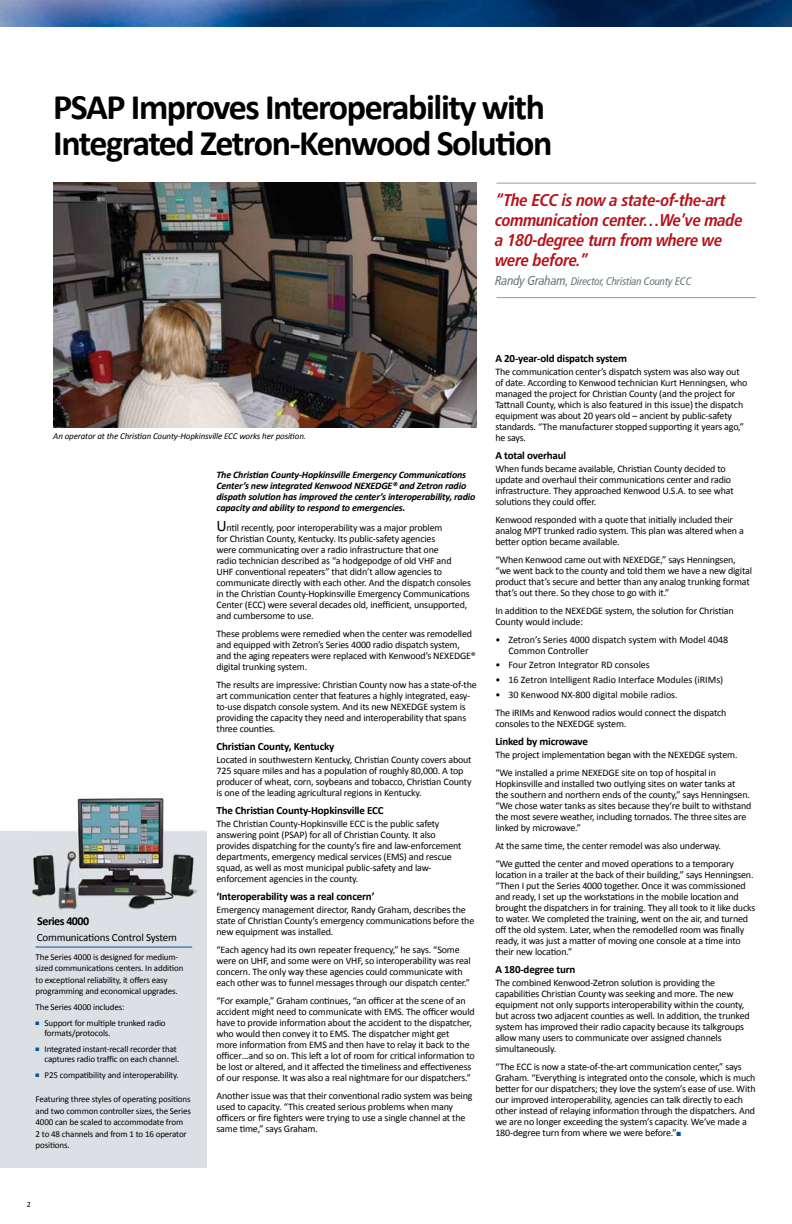
<style>
.page{position:relative;width:792px;height:1224px;background:#fff}
.page>*{position:absolute;margin:0;border:0;box-sizing:border-box;transform-origin:0 0}
.t1{font:700 36px/36px "Calibri";letter-spacing:-.04em;color:#000}
.t2{font:italic 700 condensed 17px/20px "Frutiger LT Pro";letter-spacing:-.025em;color:#b5121b}
.t3{font:700 12px "Calibri";letter-spacing:-.04em;color:#000}
.t4{font:700 11px "Calibri";letter-spacing:-.015em;color:#000}
.t5{font:italic condensed 11px "Frutiger LT Pro";letter-spacing:-.015em;color:#6b767c}
.t6{font:11px "Calibri";letter-spacing:-.015em;color:#000}
.t7{font:10px/11px "Calibri";letter-spacing:-.015em;color:#000}
.t8{font:italic 700 10px/11px "Calibri";letter-spacing:-.015em;color:#000}
.t9{font:9px/11.5px "Calibri";letter-spacing:-.015em;color:#000}
.t10{font:italic 9px "Calibri";letter-spacing:-.015em;color:#000}
.t11{font:8px "Calibri";color:#000}
.s1{font-size:13px}
.s2{color:#00539b}
.s3{font-size:16px}
</style>
<div class="page">
<img style="left:0;top:0;width:792px;height:27px">
<img style="left:0;top:798px;width:207px;height:370px">
<hr style="left:36px;top:947px;width:156px;height:1px;background:#00539b">
<hr style="left:497px;top:297px;width:259px;height:1px;background:#949ca1">
<hr style="left:497px;top:183px;width:259px;height:1px;background:#949ca1">
<img style="left:53px;top:183px;width:424px;height:245px">
<h1 class="t1" style="left:53px;top:87px;width:501px">PSAP Improves Interoperability with<br>Integrated Zetron-Kenwood Solution</h1>
<h2 class="t2" style="left:495px;top:190px;width:249px">“The ECC is now a state-of-the-art communication center…We’ve made a 180-degree turn from where we were before.”</h2>
<p class="t5" style="left:495px;top:275px;width:198px"><span class="s1">Randy Graham,</span> Director, Christian County ECC</p>
<p class="t10" style="left:53px;top:431px;width:254px">An operator at the Christian County-Hopkinsville ECC works her position.</p>
<p class="t3" style="left:37px;top:914px;width:53px">Series 4000</p>
<p class="t6" style="left:37px;top:931px;width:142px">Communications Control System</p>
<p class="t9" style="left:36px;top:951px;width:149px">The Series 4000 is designed for medium&shy;sized communications centers. In addition to exceptional reliability, it offers easy programming and economical upgrades.</p>
<p class="t9" style="left:36px;top:1001px;width:91px">The Series 4000 includes:</p>
<p class="t9" style="left:45px;top:1018px;width:123px;line-height:10px;text-indent:-9px"><span class="s2">■</span> Support for multiple trunked radio formats/protocols.</p>
<p class="t9" style="left:36px;top:1044px;width:145px;line-height:10px;text-align:right"><span class="s2">■</span> I ntegrated instant-recall recorder that captures radio traffic on each channel.</p>
<p class="t9" style="left:36px;top:1069px;width:145px"><span class="s2">■</span> P25 compatibility and interoperability.</p>
<p class="t9" style="left:36px;top:1093px;width:157px">Featuring three styles of operating positions and two common controller sizes, the Series 4000 can be scaled to accommodate from<br>2 to 48 channels and from 1 to 16 operator positions.</p>
<p class="t8" style="left:216px;top:468px;width:260px">The Christian County-Hopkinsville Emergency Communications Center’s new integrated Kenwood NEXEDGE® and Zetron radio dispath solution has improved the center’s interoperability, radio capacity and ability to respond to emergencies.</p>
<p class="t7" style="left:216px;top:521px;width:256px"><span class="s3">U</span>ntil recently, poor interoperability was a major problem<br>for Christian County, Kentucky. Its public-safety agencies<br>were communicating over a radio infrastructure that one<br>radio technician described as “a hodgepodge of old VHF and UHF conventional repeaters” that didn’t allow agencies to communicate directly with each other. And the dispatch consoles in the Christian County-Hopkinsville Emergency Communications Center (ECC) were several decades old, inefficient, unsupported, and cumbersome to use.</p>
<p class="t7" style="left:216px;top:627px;width:261px">These problems were remedied when the center was remodelled and equipped with Zetron’s Series 4000 radio dispatch system, and the aging repeaters were replaced with Kenwood’s NEXEDGE® digital trunking system.</p>
<p class="t7" style="left:216px;top:678px;width:262px">The results are impressive: Christian County now has a state-of-the art communication center that features a highly integrated, easy&shy;to-use dispatch console system. And its new NEXEDGE system is providing the capacity they need and interoperability that spans three counties.</p>
<p class="t4" style="left:216px;top:739px;width:119px">Christian County, Kentucky</p>
<p class="t7" style="left:216px;top:753px;width:257px">Located in southwestern Kentucky, Christian County covers about 725 square miles and has a population of roughly 80,000. A top producer of wheat, corn, soybeans and tobacco, Christian County is one of the leading agricultural regions in Kentucky.</p>
<p class="t4" style="left:216px;top:803px;width:169px">The Christian County-Hopkinsville ECC</p>
<p class="t7" style="left:216px;top:817px;width:247px">The Christian County-Hopkinsville ECC is the public safety answering point (PSAP) for all of Christian County. It also provides dispatching for the county’s fire and law-enforcement departments, emergency medical services (EMS) and rescue squad, as well as most municipal public-safety and law&shy;enforcement agencies in the county.</p>
<p class="t4" style="left:216px;top:889px;width:160px">‘Interoperability was a real concern’</p>
<p class="t7" style="left:216px;top:903px;width:259px">Emergency management director, Randy Graham, describes the state of Christian County’s emergency communications before the new equipment was installed.</p>
<p class="t7" style="left:216px;top:943px;width:256px">“Each agency had its own repeater frequency,” he says. “Some were on UHF, and some were on VHF, so interoperability was real concern. The only way these agencies could communicate with each other was to funnel messages through our dispatch center.”</p>
<p class="t7" style="left:216px;top:994px;width:260px">“For example,” Graham continues, “an officer at the scene of an accident might need to communicate with EMS. The officer would have to provide information about the accident to the dispatcher, who would then convey it to EMS. The dispatcher might get<br>more information from EMS and then have to relay it back to the officer…and so on. This left a lot of room for critical information to be lost or altered, and it affected the timeliness and effectiveness of our response. It was also a real nightmare for our dispatchers.”</p>
<p class="t7" style="left:216px;top:1089px;width:257px">Another issue was that their conventional radio system was being used to capacity. “This created serious problems when many officers or fire fighters were trying to use a single channel at the same time,” says Graham.</p>
<p class="t4" style="left:495px;top:351px;width:133px">A 20-year-old dispatch system</p>
<p class="t7" style="left:495px;top:365px;width:254px">The communication center’s dispatch system was also way out of date. According to Kenwood technician Kurt Henningsen, who managed the project for Christian County (and the project for Tattnall County, which is also featured in this issue) the dispatch equipment was about 20 years old – ancient by public-safety standards. “The manufacturer stopped supporting it years ago,” he says.</p>
<p class="t4" style="left:495px;top:448px;width:73px">A total overhaul</p>
<p class="t7" style="left:495px;top:462px;width:240px">When funds became available, Christian County decided to update and overhaul their communications center and radio infrastructure. They approached Kenwood U.S.A. to see what solutions they could offer.</p>
<p class="t7" style="left:495px;top:513px;width:250px">Kenwood responded with a quote that initially included their analog MPT trunked radio system. This plan was altered when a better option became available.</p>
<p class="t7" style="left:495px;top:553px;width:258px">“When Kenwood came out with NEXEDGE,” says Henningsen, “we went back to the county and told them we have a new digital product that’s secure and better than any analog trunking format that’s out there. So they chose to go with it.”</p>
<p class="t7" style="left:495px;top:604px;width:240px">In addition to the NEXEDGE system, the solution for Christian<br>County would include:</p>
<p class="t7" style="left:508px;top:633px;width:221px;text-indent:-13px">• Zetron’s Series 4000 dispatch system with Model 4048<br>Common Controller</p>
<p class="t7" style="left:495px;top:659px;width:156px">• Four Zetron Integrator RD consoles</p>
<p class="t7" style="left:495px;top:674px;width:229px">• 16 Zetron Intelligent Radio Interface Modules (iRIMs)</p>
<p class="t7" style="left:495px;top:685px;width:233px;line-height:18px">• 30 Kenwood NX-800 digital mobile radios.<br>The iRIMs and Kenwood radios would connect the dispatch</p>
<p class="t7" style="left:495px;top:717px;width:133px">consoles to the NEXEDGE system.</p>
<p class="t4" style="left:495px;top:734px;width:94px">Linked by microwave</p>
<p class="t7" style="left:495px;top:745px;width:244px;line-height:18px">The project implementation began with the NEXEDGE system. “We installed a prime NEXEDGE site on top of hospital in</p>
<p class="t7" style="left:495px;top:777px;width:257px">Hopkinsville and installed two outlying sites on water tanks at<br>the southern and northern ends of the county,” says Henningsen. “We chose water tanks as sites because they‘re built to withstand the most severe weather, including tornados. The three sites are linked by microwave.”</p>
<p class="t7" style="left:495px;top:836px;width:240px;line-height:18px">At the same time, the center remodel was also underway. “We gutted the center and moved operations to a temporary</p>
<p class="t7" style="left:495px;top:868px;width:261px">location in a trailer at the back of their building,” says Henningsen. “Then I put the Series 4000 together. Once it was commissioned and ready, I set up the workstations in the mobile location and brought the dispatchers in for training. They all took to it like ducks to water. We completed the training, went on the air, and turned off the old system. Later, when the remodelled room was finally ready, it was just a matter of moving one console at a time into their new location.”</p>
<p class="t4" style="left:495px;top:962px;width:82px">A 180-degree turn</p>
<p class="t7" style="left:495px;top:976px;width:256px">The combined Kenwood-Zetron solution is providing the capabilities Christian County was seeking and more. The new equipment not only supports interoperability within the county, but across two adjacent counties as well. In addition, the trunked system has improved their radio capacity because its talkgroups allow many users to communicate over assigned channels simultaneously.</p>
<p class="t7" style="left:495px;top:1060px;width:262px">“The ECC is now a state-of-the-art communication center,” says Graham. “Everything is integrated onto the console, which is much better for our dispatchers; they love the system’s ease of use. With our improved interoperability, agencies can talk directly to each other instead of relaying information through the dispatchers. And we are no longer exceeding the system’s capacity. We’ve made a 180-degree turn from where we were before.”<span class="s2">■</span></p>
<p class="t11" style="left:27px;top:1199px;width:6px">2</p>
</div>
